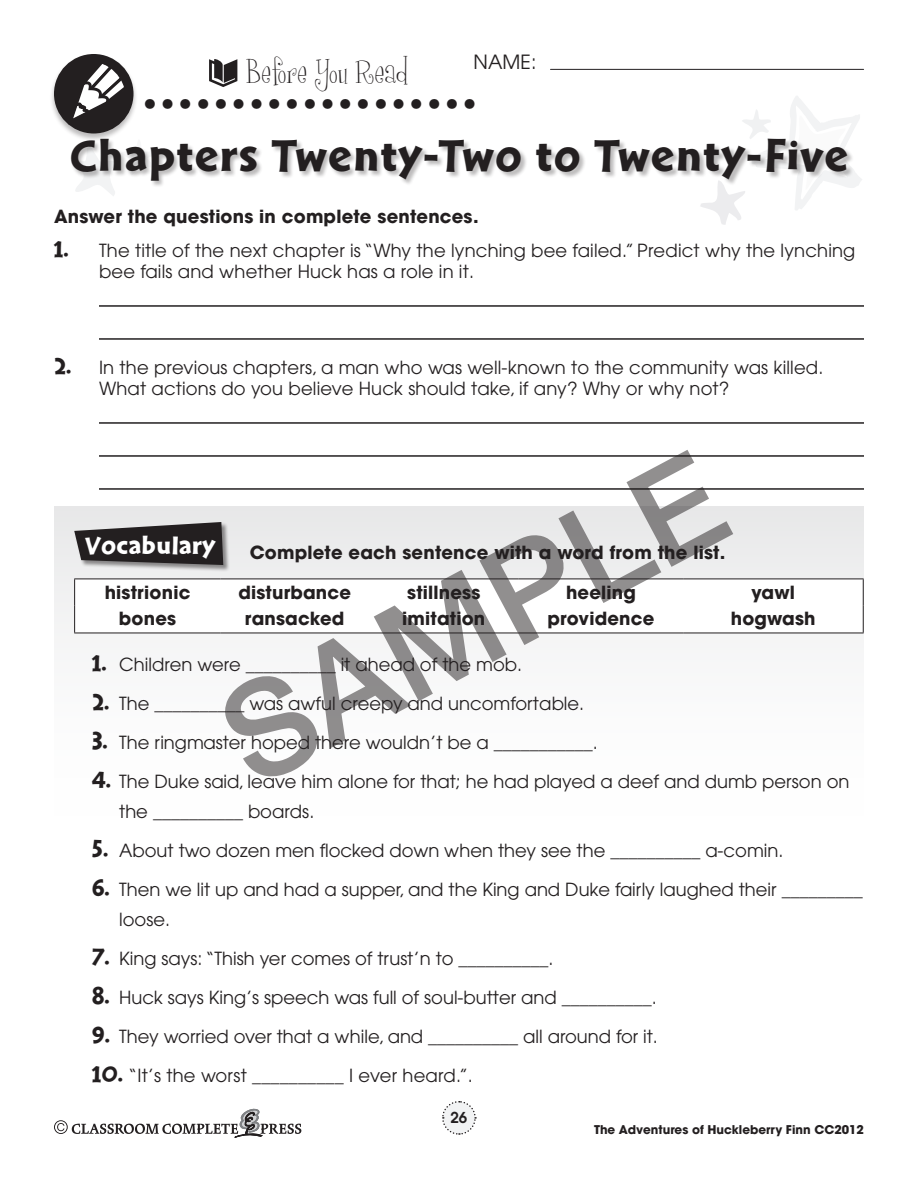
<style>
.page{position:relative;width:918px;height:1188px;background:#fff}
.page>*{position:absolute;margin:0;border:0;box-sizing:border-box;transform-origin:0 0}
.t1{font:500 134.25px "Helvetica Neue";color:#231f20}
.t2{font:46.5px "Cal Sans Heavy KB";letter-spacing:.035em;color:#231f20}
.t3{font:700 42px "Futura";color:#231f20}
.t4{font:31.5px "Girlsare Weird";letter-spacing:.01em;color:#231f20}
.t5{font:26.1px "Cal Sans Heavy KB";letter-spacing:.02em;color:#fff}
.t6{font:19.5px "Avant Garde";color:#231f20}
.t7{font:18px/21px "Avant Garde";color:#231f20}
.t8{font:700 18px "Avant Garde";letter-spacing:.01em;color:#231f20}
.t9{font:600 15px "Avant Garde";color:#231f20}
.t10{font:700 12px "Avant Garde";color:#231f20}
.s1{font-family:"Cal Sans Heavy KB";font-size:24px}
</style>
<div class="page">
<hr style="left:550px;top:69px;width:314px;height:1px;background:#231f20">
<svg style="left:209px;top:59px;width:28px;height:28px"></svg>
<svg style="left:442px;top:1101px;width:35px;height:34px"></svg>
<div style="left:49px;top:54px;width:89px;height:89px;background:#231f20;opacity:.3"></div>
<div style="left:54px;top:54px;width:80px;height:80px;background:#231f20;border-radius:50%"></div>
<svg style="left:67px;top:54px;width:67px;height:71px"></svg>
<svg style="left:54px;top:1108px;width:247px;height:29px"></svg>
<svg style="left:700px;top:96px;width:162px;height:129px"></svg>
<hr style="left:99px;top:305px;width:765px;height:2px;background:#231f20">
<hr style="left:99px;top:338px;width:765px;height:2px;background:#231f20">
<hr style="left:99px;top:422px;width:765px;height:2px;background:#231f20">
<hr style="left:99px;top:455px;width:765px;height:2px;background:#231f20">
<hr style="left:99px;top:488px;width:765px;height:2px;background:#231f20">
<svg style="left:65px;top:135px;width:73px;height:61px"></svg>
<div style="left:71px;top:139px;width:783px;height:49px;background:#231f20;opacity:.3"></div>
<div style="left:54px;top:507px;width:810px;height:584px;background:linear-gradient(to bottom,#eff0f0,#fff)"></div>
<div style="left:74px;top:522px;width:156px;height:49px;background:#231f20;opacity:.5"></div>
<svg style="left:74px;top:522px;width:149px;height:43px;background:#423f40"></svg>
<hr style="left:74px;top:633px;width:146px;height:1px;background:#231f20">
<hr style="left:220px;top:633px;width:149px;height:1px;background:#231f20">
<hr style="left:369px;top:633px;width:150px;height:1px;background:#231f20">
<hr style="left:519px;top:633px;width:164px;height:1px;background:#231f20">
<svg style="left:74px;top:579px;width:790px;height:54px"></svg>
<hr style="left:683px;top:633px;width:181px;height:1px;background:#231f20">
<p class="t4" style="left:247px;top:54px;width:163px">Before You Read</p>
<p class="t6" style="left:474px;top:51px;width:64px">NAME:</p>
<p class="t3" style="left:143px;top:64px;width:336px">...................</p>
<p class="t2" style="left:70px;top:129px;width:779px">Chapters Twenty-Two to Twenty-Five</p>
<p class="t8" style="left:54px;top:204px;width:426px">Answer the questions in complete sentences.</p>
<p class="t7" style="left:99px;top:240px;width:758px;text-indent:-45px"><span class="s1">1.</span> The title of the next chapter is “Why the lynching bee failed.” Predict why the lynching bee fails and whether Huck has a role in it.</p>
<p class="t7" style="left:99px;top:357px;width:726px;text-indent:-45px"><span class="s1">2.</span> In the previous chapters, a man who was well-known to the community was killed.<br>What actions do you believe Huck should take, if any? Why or why not?</p>
<h1 class="t1" style="left:181px;top:651px;width:549px;rotate:-28deg">SAMPLE</h1>
<p class="t5" style="left:85px;top:530px;width:132px">Vocabulary</p>
<p class="t8" style="left:250px;top:541px;width:477px">Complete each sentence with a word from the list.</p>
<p class="t8" style="left:105px;top:581px;width:87px">histrionic</p>
<p class="t8" style="left:238px;top:581px;width:114px">disturbance</p>
<p class="t8" style="left:407px;top:581px;width:75px">stillness</p>
<p class="t8" style="left:566px;top:581px;width:71px">heeling</p>
<p class="t8" style="left:752px;top:581px;width:45px">yawl</p>
<p class="t8" style="left:119px;top:607px;width:59px">bones</p>
<p class="t8" style="left:245px;top:607px;width:101px">ransacked</p>
<p class="t8" style="left:402px;top:607px;width:85px">imitation</p>
<p class="t8" style="left:547px;top:607px;width:108px">providence</p>
<p class="t8" style="left:731px;top:607px;width:86px">hogwash</p>
<p class="t7" style="left:92px;top:654px;width:431px"><span class="s1">1.</span> Children were __________ it ahead of the mob.</p>
<p class="t7" style="left:92px;top:693px;width:494px"><span class="s1">2.</span> The __________ was awful creepy and uncomfortable.</p>
<p class="t7" style="left:92px;top:732px;width:507px"><span class="s1">3.</span> The ringmaster hoped there wouldn’t be a ___________.</p>
<p class="t7" style="left:119px;top:766px;width:732px;line-height:30px;text-indent:-27px"><span class="s1">4.</span> The Duke said, leave him alone for that; he had played a deef and dumb person on the __________ boards.</p>
<p class="t7" style="left:92px;top:840px;width:693px"><span class="s1">5.</span> About two dozen men flocked down when they see the __________ a-comin.</p>
<p class="t7" style="left:119px;top:874px;width:745px;line-height:30px;text-indent:-27px"><span class="s1">6.</span> Then we lit up and had a supper, and the King and Duke fairly laughed their _________ loose.</p>
<p class="t7" style="left:92px;top:948px;width:463px"><span class="s1">7.</span> King says: “Thish yer comes of trust’n to __________.</p>
<p class="t7" style="left:92px;top:987px;width:566px"><span class="s1">8.</span> Huck says King’s speech was full of soul-butter and __________.</p>
<p class="t7" style="left:92px;top:1026px;width:567px"><span class="s1">9.</span> They worried over that a while, and __________ all around for it.</p>
<p class="t7" style="left:92px;top:1065px;width:382px"><span class="s1">10.</span> “It’s the worst __________ I ever heard.”.</p>
<p class="t9" style="left:451px;top:1108px;width:18px">26</p>
<p class="t10" style="left:594px;top:1122px;width:271px">The Adventures of Huckleberry Finn CC2012</p>
</div>
